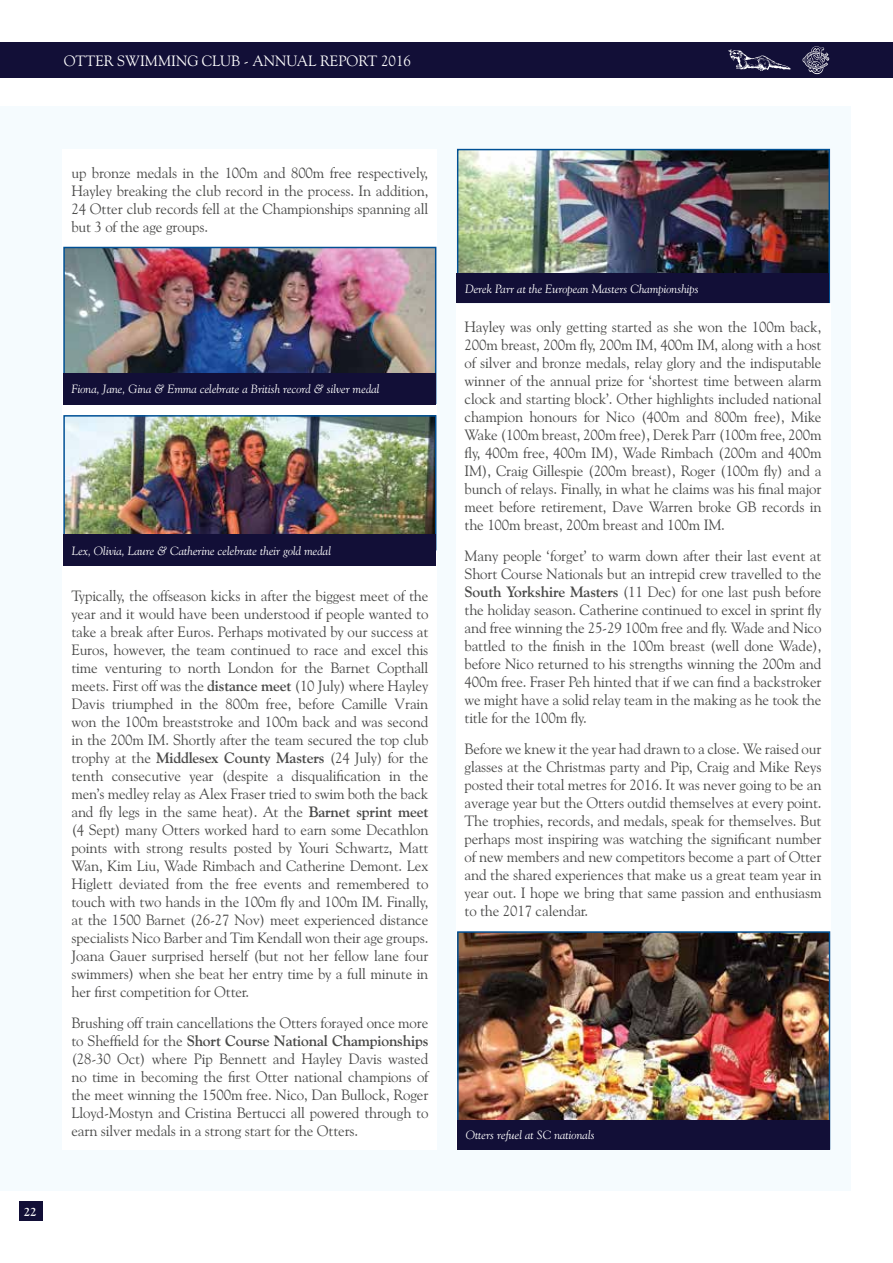
<style>
.page{position:relative;width:893px;height:1263px;background:#fff}
.page>*{position:absolute;margin:0;border:0;box-sizing:border-box;transform-origin:0 0}
.t1{font:15px/18px "Goudy Old Style BT";letter-spacing:-.01em;color:#4a4a49;text-align:justify}
.t2{font:15px "Goudy Old Style BT";color:#fff}
.t3{font:italic 12px "Goudy Old Style BT";color:#fff}
.t4{font:700 12px "Goudy Old Style BT";color:#fff}
.s1{font-weight:700}
</style>
<div class="page">
<div style="left:19px;top:1201px;width:24px;height:19px;background:#120f37"></div>
<div style="left:0;top:43px;width:893px;height:35px;background:#120f37"></div>
<svg style="left:728px;top:49px;width:63px;height:22px"></svg>
<svg style="left:803px;top:46px;width:26px;height:28px"></svg>
<div style="left:0;top:106px;width:850px;height:1085px;background:#f5fbfe"></div>
<div style="left:63px;top:149px;width:374px;height:1001px;background:#fff"></div>
<div style="left:456px;top:149px;width:374px;height:1001px;background:#fff"></div>
<img style="left:66px;top:250px;width:367px;height:123px">
<div style="left:63px;top:247px;width:373px;height:157px;border:2px solid #005095"></div>
<img style="left:66px;top:418px;width:367px;height:117px">
<div style="left:63px;top:415px;width:373px;height:135px;border:2px solid #005095"></div>
<img style="left:460px;top:152px;width:367px;height:121px">
<div style="left:457px;top:149px;width:373px;height:154px;border:2px solid #005095"></div>
<img style="left:460px;top:934px;width:367px;height:186px">
<div style="left:457px;top:931px;width:373px;height:219px;border:2px solid #005095"></div>
<div style="left:63px;top:373px;width:373px;height:31px;background:#120f37"></div>
<div style="left:63px;top:535px;width:373px;height:31px;background:#120f37"></div>
<div style="left:457px;top:273px;width:372px;height:30px;background:#120f37"></div>
<div style="left:457px;top:1120px;width:373px;height:30px;background:#120f37"></div>
<p class="t2" style="left:64px;top:52px;width:349px">OTTER SWIMMING CLUB - ANNUAL REPORT 2016</p>
<p class="t1" style="left:71px;top:164px;width:358px">up bronze medals in the 100m and 800m free respectively, Hayley breaking the club record in the process. In addition, 24 Otter club records fell at the Championships spanning all but 3 of the age groups.</p>
<p class="t3" style="left:71px;top:382px;width:310px">Fiona, Jane, Gina &amp; Emma celebrate a British record &amp; silver medal</p>
<p class="t4" style="left:24px;top:1204px;width:14px">22</p>
<p class="t3" style="left:72px;top:543px;width:261px">Lex, Olivia, Laure &amp; Catherine celebrate their gold medal</p>
<p class="t1" style="left:71px;top:587px;width:359px">Typically, the offseason kicks in after the biggest meet of the year and it would have been understood if people wanted to take a break after Euros. Perhaps motivated by our success at Euros, however, the team continued to race and excel this time venturing to north London for the Barnet Copthall meets. First off was the <span class="s1">distance meet</span> (10 July) where Hayley Davis triumphed in the 800m free, before Camille Vrain won the 100m breaststroke and 100m back and was second in the 200m IM. Shortly after the team secured the top club trophy at the <span class="s1">Middlesex County Masters</span> (24 July) for the tenth consecutive year (despite a disqualification in the men’s medley relay as Alex Fraser tried to swim both the back and fly legs in the same heat). At the <span class="s1">Barnet sprint meet </span>(4 Sept) many Otters worked hard to earn some Decathlon points with strong results posted by Youri Schwartz, Matt Wan, Kim Liu, Wade Rimbach and Catherine Demont. Lex Higlett deviated from the free events and remembered to touch with two hands in the 100m fly and 100m IM. Finally, at the 1500 Barnet (26-27 Nov) meet experienced distance specialists Nico Barber and Tim Kendall won their age groups.<br>Joana Gauer surprised herself (but not her fellow lane four swimmers) when she beat her entry time by a full minute in her first competition for Otter.</p>
<p class="t1" style="left:71px;top:1014px;width:359px">Brushing off train cancellations the Otters forayed once more to Sheffield for the <span class="s1">Short Course National Championships </span>(28-30 Oct) where Pip Bennett and Hayley Davis wasted no time in becoming the first Otter national champions of the meet winning the 1500m free. Nico, Dan Bullock, Roger Lloyd-Mostyn and Cristina Bertucci all powered through to earn silver medals in a strong start for the Otters.</p>
<p class="t3" style="left:465px;top:281px;width:235px">Derek Parr at the European Masters Championships</p>
<p class="t1" style="left:465px;top:318px;width:359px">Hayley was only getting started as she won the 100m back, 200m breast, 200m fly, 200m IM, 400m IM, along with a host of silver and bronze medals, relay glory and the indisputable winner of the annual prize for ‘shortest time between alarm clock and starting block’. Other highlights included national champion honours for Nico (400m and 800m free), Mike Wake (100m breast, 200m free), Derek Parr (100m free, 200m fly, 400m free, 400m IM), Wade Rimbach (200m and 400m IM), Craig Gillespie (200m breast), Roger (100m fly) and a bunch of relays. Finally, in what he claims was his final major meet before retirement, Dave Warren broke GB records in the 100m breast, 200m breast and 100m IM.</p>
<p class="t1" style="left:465px;top:546px;width:359px">Many people ‘forget’ to warm down after their last event at Short Course Nationals but an intrepid crew travelled to the <span class="s1">South Yorkshire Masters</span> (11 Dec) for one last push before the holiday season. Catherine continued to excel in sprint fly and free winning the 25-29 100m free and fly. Wade and Nico battled to the finish in the 100m breast (well done Wade), before Nico returned to his strengths winning the 200m and 400m free. Fraser Peh hinted that if we can find a backstroker we might have a solid relay team in the making as he took the title for the 100m fly.</p>
<p class="t1" style="left:465px;top:739px;width:359px">Before we knew it the year had drawn to a close. We raised our glasses at the Christmas party and Pip, Craig and Mike Reys posted their total metres for 2016. It was never going to be an average year but the Otters outdid themselves at every point.<br>The trophies, records, and medals, speak for themselves. But perhaps most inspiring was watching the significant number of new members and new competitors become a part of Otter and the shared experiences that make us a great team year in year out. I hope we bring that same passion and enthusiasm to the 2017 calendar.</p>
<p class="t3" style="left:466px;top:1128px;width:131px">Otters refuel at SC nationals</p>
</div>
